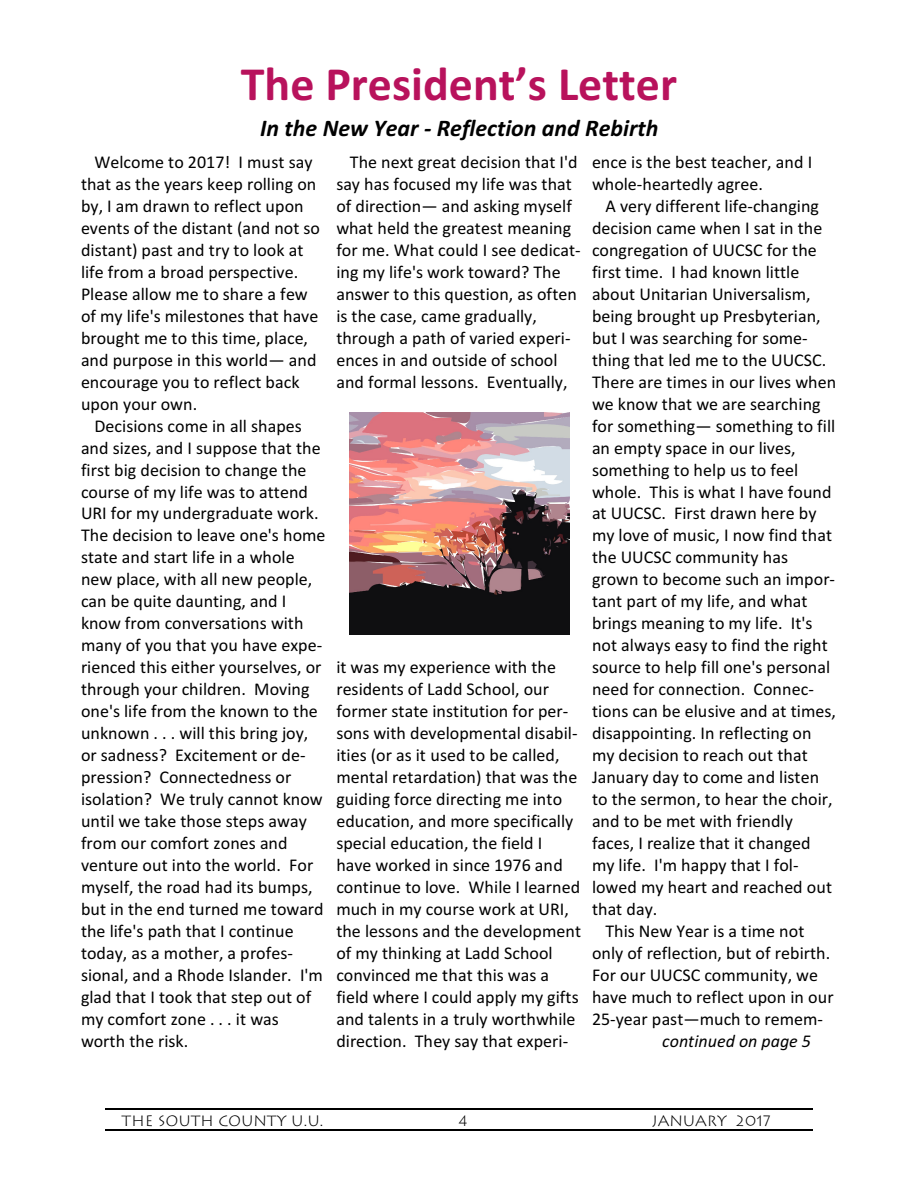
<style>
.page{position:relative;width:918px;height:1188px;background:#fff}
.page>*{position:absolute;margin:0;border:0;box-sizing:border-box;transform-origin:0 0}
.t1{font:700 48px "Calibri";color:#b8125c}
.t2{font:italic 700 24px "Calibri";color:#000}
.t3{font:18px/21.9px "Calibri";color:#000}
.t4{font:italic 18px "Calibri";color:#000}
.t5{font:15px "Lithograph Light Plain";color:#000}
</style>
<div class="page">
<img style="left:349px;top:413px;width:220px;height:221px">
<hr style="left:105px;top:1108px;width:708px;height:1px;background:#000">
<hr style="left:105px;top:1130px;width:708px;height:1px;background:#000">
<h1 class="t1" style="left:241px;top:64px;width:438px">The President’s Letter</h1>
<h2 class="t2" style="left:260px;top:118px;width:400px">In the New Year - Reflection and Rebirth</h2>
<p class="t3" style="left:81px;top:153px;width:241px;text-indent:14px">Welcome to 2017! I must say that as the years keep rolling on by, I am drawn to reflect upon events of the distant (and not so distant) past and try to look at life from a broad perspective.<br>Please allow me to share a few of my life's milestones that have brought me to this time, place, and purpose in this world— and encourage you to reflect back upon your own.</p>
<p class="t3" style="left:81px;top:416px;width:246px;text-indent:14px">Decisions come in all shapes and sizes, and I suppose that the first big decision to change the course of my life was to attend<br>URI for my undergraduate work.<br>The decision to leave one's home state and start life in a whole new place, with all new people, can be quite daunting, and I know from conversations with many of you that you have expe&shy;rienced this either yourselves, or through your children. Moving one's life from the known to the unknown . . . will this bring joy, or sadness? Excitement or de&shy;pression? Connectedness or isolation? We truly cannot know until we take those steps away from our comfort zones and venture out into the world. For myself, the road had its bumps, but in the end turned me toward the life's path that I continue today, as a mother, a profes&shy;sional, and a Rhode Islander. I'm glad that I took that step out of my comfort zone . . . it was worth the risk.</p>
<p class="t3" style="left:336px;top:153px;width:246px;text-indent:14px">The next great decision that I'd say has focused my life was that of direction— and asking myself what held the greatest meaning for me. What could I see dedicat&shy;ing my life's work toward? The answer to this question, as often is the case, came gradually, through a path of varied experi&shy;ences in and outside of school and formal lessons. Eventually,</p>
<p class="t3" style="left:592px;top:153px;width:222px">ence is the best teacher, and I whole-heartedly agree.</p>
<p class="t3" style="left:606px;top:197px;width:215px">A very different life-changing</p>
<p class="t3" style="left:592px;top:219px;width:232px">decision came when I sat in the</p>
<p class="t3" style="left:592px;top:241px;width:226px">congregation of UUCSC for the</p>
<p class="t3" style="left:592px;top:262px;width:209px">first time. I had known little</p>
<p class="t3" style="left:592px;top:284px;width:220px">about Unitarian Universalism,</p>
<p class="t3" style="left:592px;top:306px;width:230px">being brought up Presbyterian,</p>
<p class="t3" style="left:592px;top:328px;width:217px">but I was searching for some-</p>
<p class="t3" style="left:592px;top:350px;width:236px">thing that led me to the UUCSC.</p>
<p class="t3" style="left:592px;top:372px;width:246px">There are times in our lives when</p>
<p class="t3" style="left:592px;top:394px;width:230px">we know that we are searching</p>
<p class="t3" style="left:592px;top:416px;width:245px">for something— something to fill</p>
<p class="t3" style="left:592px;top:438px;width:205px">an empty space in our lives,</p>
<p class="t3" style="left:592px;top:460px;width:208px">something to help us to feel</p>
<p class="t3" style="left:592px;top:482px;width:241px">whole. This is what I have found</p>
<p class="t3" style="left:592px;top:504px;width:226px">at UUCSC. First drawn here by</p>
<p class="t3" style="left:592px;top:526px;width:242px">my love of music, I now find that</p>
<p class="t3" style="left:592px;top:548px;width:198px">the UUCSC community has</p>
<p class="t3" style="left:592px;top:570px;width:245px">grown to become such an impor-</p>
<p class="t3" style="left:592px;top:592px;width:217px">tant part of my life, and what</p>
<p class="t3" style="left:592px;top:614px;width:222px">brings meaning to my life. It's</p>
<p class="t3" style="left:592px;top:636px;width:237px">not always easy to find the right</p>
<p class="t3" style="left:592px;top:658px;width:240px">source to help fill one's personal</p>
<p class="t3" style="left:592px;top:680px;width:223px">need for connection. Connec-</p>
<p class="t3" style="left:592px;top:702px;width:245px">tions can be elusive and at times,</p>
<p class="t3" style="left:592px;top:724px;width:221px">disappointing. In reflecting on</p>
<p class="t3" style="left:592px;top:746px;width:217px">my decision to reach out that</p>
<p class="t3" style="left:592px;top:768px;width:229px">January day to come and listen</p>
<p class="t3" style="left:592px;top:790px;width:242px">to the sermon, to hear the choir,</p>
<p class="t3" style="left:592px;top:811px;width:202px">and to be met with friendly</p>
<p class="t3" style="left:592px;top:833px;width:220px">faces, I realize that it changed</p>
<p class="t3" style="left:592px;top:855px;width:208px">my life. I'm happy that I fol-</p>
<p class="t3" style="left:592px;top:877px;width:242px">lowed my heart and reached out</p>
<p class="t3" style="left:592px;top:899px;width:67px">that day.</p>
<p class="t3" style="left:606px;top:921px;width:200px">This New Year is a time not</p>
<p class="t3" style="left:592px;top:943px;width:240px">only of reflection, but of rebirth.</p>
<p class="t3" style="left:592px;top:965px;width:228px">For our UUCSC community, we</p>
<p class="t3" style="left:592px;top:987px;width:243px">have much to reflect upon in our</p>
<p class="t3" style="left:592px;top:1009px;width:233px">25-year past—much to remem-</p>
<p class="t4" style="left:662px;top:1033px;width:150px">continued on page 5</p>
<p class="t3" style="left:336px;top:658px;width:246px">it was my experience with the residents of Ladd School, our former state institution for per&shy;sons with developmental disabil&shy;ities (or as it used to be called, mental retardation) that was the guiding force directing me into education, and more specifically special education, the field I have worked in since 1976 and continue to love. While I learned much in my course work at URI, the lessons and the development of my thinking at Ladd School convinced me that this was a field where I could apply my gifts and talents in a truly worthwhile direction. They say that experi-</p>
<p class="t5" style="left:121px;top:1112px;width:204px">THE SOUTH COUNTY U.U.</p>
<p class="t5" style="left:459px;top:1112px;width:10px">4</p>
<p class="t5" style="left:652px;top:1112px;width:120px">JANUARY 2017</p>
</div>
